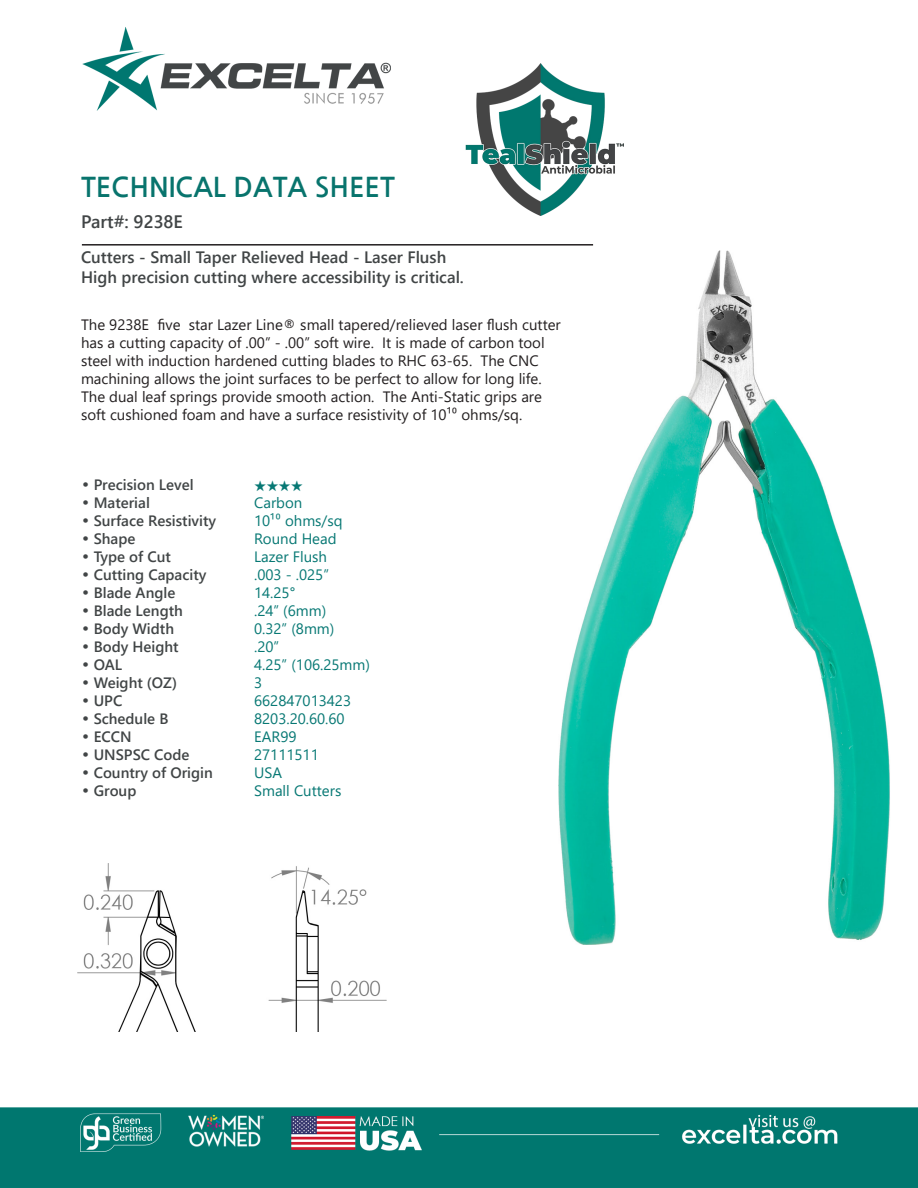
<style>
.page{position:relative;width:918px;height:1188px;background:#fff}
.page>*{position:absolute;margin:0;border:0;box-sizing:border-box;transform-origin:0 0}
.t1{font:700 27px "Nanum Gothic";color:#08746d}
.t2{font:700 18px "Yu Gothic UI";color:#414546}
.t3{font:700 16.5px "Yu Gothic UI";color:#414546}
.t4{font:15px/18px "Yu Gothic UI";color:#231f20}
.CT_s_CTM{font:700 15px "Yu Gothic UI";color:#414546}
.CT_s_CTM-2{font:15px "Yu Gothic UI";color:#077874}
.CT_s_CTM-3{font:500 15px "ITC Zapf Dingbats";color:#077874}
.s1{font-family:"Century Gothic";font-weight:400}
</style>
<div class="page">
<img style="left:0;top:27px;width:918px;height:1161px">
<img style="left:558px;top:251px;width:333px;height:694px">
<img style="left:77px;top:864px;width:310px;height:168px">
<hr style="left:82px;top:244px;width:511px;height:2px;background:#231f20">
<img style="left:465px;top:64px;width:159px;height:151px">
<p class="t1" style="left:81px;top:173px;width:315px">TECHNICAL DATA SHEET</p>
<p class="t2" style="left:81px;top:212px;width:103px">Part#: 9238E</p>
<p class="t3" style="left:81px;top:247px;width:367px">Cutters - Small Taper Relieved Head - Laser Flush</p>
<p class="t3" style="left:81px;top:267px;width:384px">High precision cutting where accessibility is critical.</p>
<p class="t4" style="left:81px;top:313px;width:481px">The 9238E five star Lazer Line® small tapered/relieved laser flush cutter has a cutting capacity of .00” - .00” soft wire. It is made of carbon tool steel with induction hardened cutting blades to RHC 63-65. The CNC machining allows the joint surfaces to be perfect to allow for long life.<br>The dual leaf springs provide smooth action. The Anti-Static grips are soft cushioned foam and have a surface resistivity of 10¹⁰ ohms/sq.</p>
<p class="CT_s_CTM" style="left:81px;top:476px;width:114px"><span class="s1">•</span> Precision Level</p>
<p class="CT_s_CTM-3" style="left:254px;top:479px;width:50px">★★★★</p>
<p class="CT_s_CTM" style="left:81px;top:494px;width:70px"><span class="s1">•</span> Material</p>
<p class="CT_s_CTM-2" style="left:254px;top:489px;width:50px">Carbon</p>
<p class="CT_s_CTM" style="left:81px;top:512px;width:137px"><span class="s1">•</span> Surface Resistivity</p>
<p class="CT_s_CTM-2" style="left:254px;top:507px;width:90px">10¹⁰ ohms/sq</p>
<p class="CT_s_CTM" style="left:81px;top:530px;width:56px"><span class="s1">•</span> Shape</p>
<p class="CT_s_CTM-2" style="left:254px;top:525px;width:84px">Round Head</p>
<p class="CT_s_CTM" style="left:81px;top:548px;width:92px"><span class="s1">•</span> Type of Cut</p>
<p class="CT_s_CTM-2" style="left:254px;top:543px;width:74px">Lazer Flush</p>
<p class="CT_s_CTM" style="left:81px;top:566px;width:127px"><span class="s1">•</span> Cutting Capacity</p>
<p class="CT_s_CTM-2" style="left:254px;top:561px;width:76px">.003 - .025”</p>
<p class="CT_s_CTM" style="left:81px;top:584px;width:96px"><span class="s1">•</span> Blade Angle</p>
<p class="CT_s_CTM-2" style="left:254px;top:579px;width:43px">14.25°</p>
<p class="CT_s_CTM" style="left:81px;top:602px;width:103px"><span class="s1">•</span> Blade Length</p>
<p class="CT_s_CTM-2" style="left:254px;top:597px;width:74px">.24” (6mm)</p>
<p class="CT_s_CTM" style="left:81px;top:620px;width:95px"><span class="s1">•</span> Body Width</p>
<p class="CT_s_CTM-2" style="left:254px;top:615px;width:82px">0.32” (8mm)</p>
<p class="CT_s_CTM" style="left:81px;top:638px;width:99px"><span class="s1">•</span> Body Height</p>
<p class="CT_s_CTM-2" style="left:254px;top:633px;width:27px">.20”</p>
<p class="CT_s_CTM" style="left:81px;top:656px;width:43px"><span class="s1">•</span> OAL</p>
<p class="CT_s_CTM-2" style="left:254px;top:651px;width:117px">4.25” (106.25mm)</p>
<p class="CT_s_CTM" style="left:81px;top:674px;width:98px"><span class="s1">•</span> Weight (OZ)</p>
<p class="CT_s_CTM-2" style="left:254px;top:669px;width:10px">3</p>
<p class="CT_s_CTM" style="left:81px;top:692px;width:43px"><span class="s1">•</span> UPC</p>
<p class="CT_s_CTM-2" style="left:254px;top:687px;width:99px">662847013423</p>
<p class="CT_s_CTM" style="left:81px;top:710px;width:89px"><span class="s1">•</span> Schedule B</p>
<p class="CT_s_CTM-2" style="left:254px;top:705px;width:92px">8203.20.60.60</p>
<p class="CT_s_CTM" style="left:81px;top:728px;width:52px"><span class="s1">•</span> ECCN</p>
<p class="CT_s_CTM-2" style="left:254px;top:723px;width:44px">EAR99</p>
<p class="CT_s_CTM" style="left:81px;top:746px;width:110px"><span class="s1">•</span> UNSPSC Code</p>
<p class="CT_s_CTM-2" style="left:254px;top:741px;width:66px">27111511</p>
<p class="CT_s_CTM" style="left:81px;top:764px;width:133px"><span class="s1">•</span> Country of Origin</p>
<p class="CT_s_CTM-2" style="left:254px;top:759px;width:29px">USA</p>
<p class="CT_s_CTM" style="left:81px;top:782px;width:57px"><span class="s1">•</span> Group</p>
<p class="CT_s_CTM-2" style="left:254px;top:777px;width:89px">Small Cutters</p>
</div>
